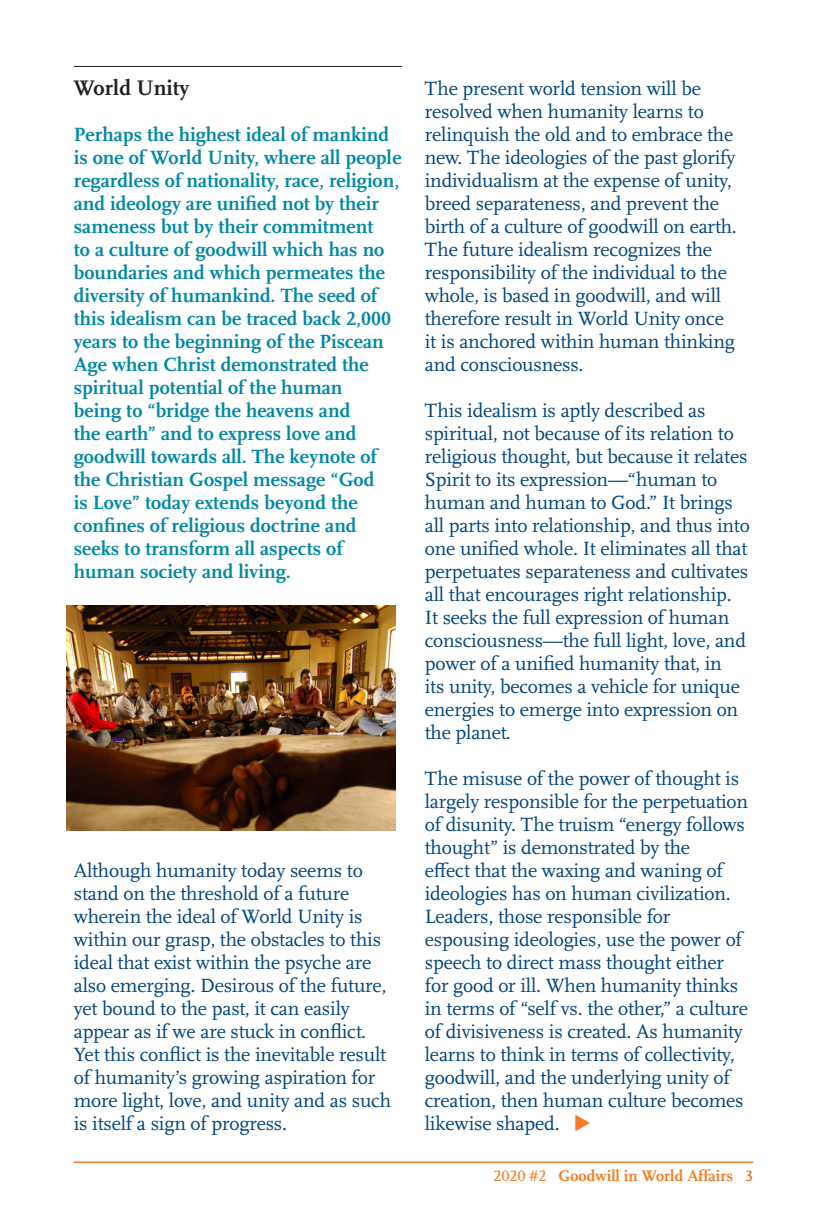
<style>
.page{position:relative;width:827px;height:1224px;background:#fff}
.page>*{position:absolute;margin:0;border:0;box-sizing:border-box;transform-origin:0 0}
.Heading_2{font:700 22px "Scala OT";color:#231f20}
.Text{font:20px/23px "Scala OT";letter-spacing:-.01em;color:#00437a}
.Intro_para{font:700 20px/23px "Scala OT";color:#0088a5}
.t1{font:700 16px "Scala OT";color:#f47b21}
.s1{color:#f47b21}
.s2{font-weight:400}
</style>
<div class="page">
<hr style="left:74px;top:1162px;width:678px;height:1px;background:#f47b21">
<hr style="left:74px;top:66px;width:328px;height:1px;background:#231f20">
<img style="left:66px;top:605px;width:329px;height:225px">
<p class="Heading_2" style="left:74px;top:76px;width:117px">World Unity</p>
<p class="Intro_para" style="left:74px;top:123px;width:329px">Perhaps the highest ideal of mankind is one of World Unity, where all people regardless of nationality, race, religion, and ideology are unified not by their sameness but by their commitment<br>to a culture of goodwill which has no boundaries and which permeates the diversity of humankind. The seed of this idealism can be traced back 2,000 years to the beginning of the Piscean Age when Christ demonstrated the spiritual potential of the human<br>being to “bridge the heavens and<br>the earth” and to express love and goodwill towards all. The keynote of the Christian Gospel message “God<br>is Love” today extends beyond the confines of religious doctrine and seeks to transform all aspects of human society and living.</p>
<p class="Text" style="left:74px;top:859px;width:318px">Although humanity today seems to stand on the threshold of a future wherein the ideal of World Unity is within our grasp, the obstacles to this ideal that exist within the psyche are also emerging. Desirous of the future, yet bound to the past, it can easily appear as if we are stuck in conflict.<br>Yet this conflict is the inevitable result of humanity’s growing aspiration for more light, love, and unity and as such is itself a sign of progress.</p>
<p class="Text" style="left:424px;top:77px;width:313px">The present world tension will be resolved when humanity learns to relinquish the old and to embrace the new. The ideologies of the past glorify individualism at the expense of unity, breed separateness, and prevent the birth of a culture of goodwill on earth.<br>The future idealism recognizes the responsibility of the individual to the whole, is based in goodwill, and will therefore result in World Unity once it is anchored within human thinking and consciousness.</p>
<p class="Text" style="left:424px;top:399px;width:326px">This idealism is aptly described as spiritual, not because of its relation to religious thought, but because it relates Spirit to its expression—“human to human and human to God.” It brings all parts into relationship, and thus into one unified whole. It eliminates all that perpetuates separateness and cultivates all that encourages right relationship.<br>It seeks the full expression of human consciousness—the full light, love, and power of a unified humanity that, in<br>its unity, becomes a vehicle for unique energies to emerge into expression on the planet.</p>
<p class="Text" style="left:424px;top:767px;width:324px">The misuse of the power of thought is largely responsible for the perpetuation of disunity. The truism “energy follows thought” is demonstrated by the<br>effect that the waxing and waning of ideologies has on human civilization.<br>Leaders, those responsible for espousing ideologies, use the power of speech to direct mass thought either for good or ill. When humanity thinks in terms of “self vs. the other,” a culture of divisiveness is created. As humanity learns to think in terms of collectivity, goodwill, and the underlying unity of creation, then human culture becomes likewise shaped. <span class="s1">◆</span></p>
<p class="t1" style="left:493px;top:1167px;width:261px"><span class="s2">2020 #2</span> Goodwill in World Affairs 3</p>
</div>
